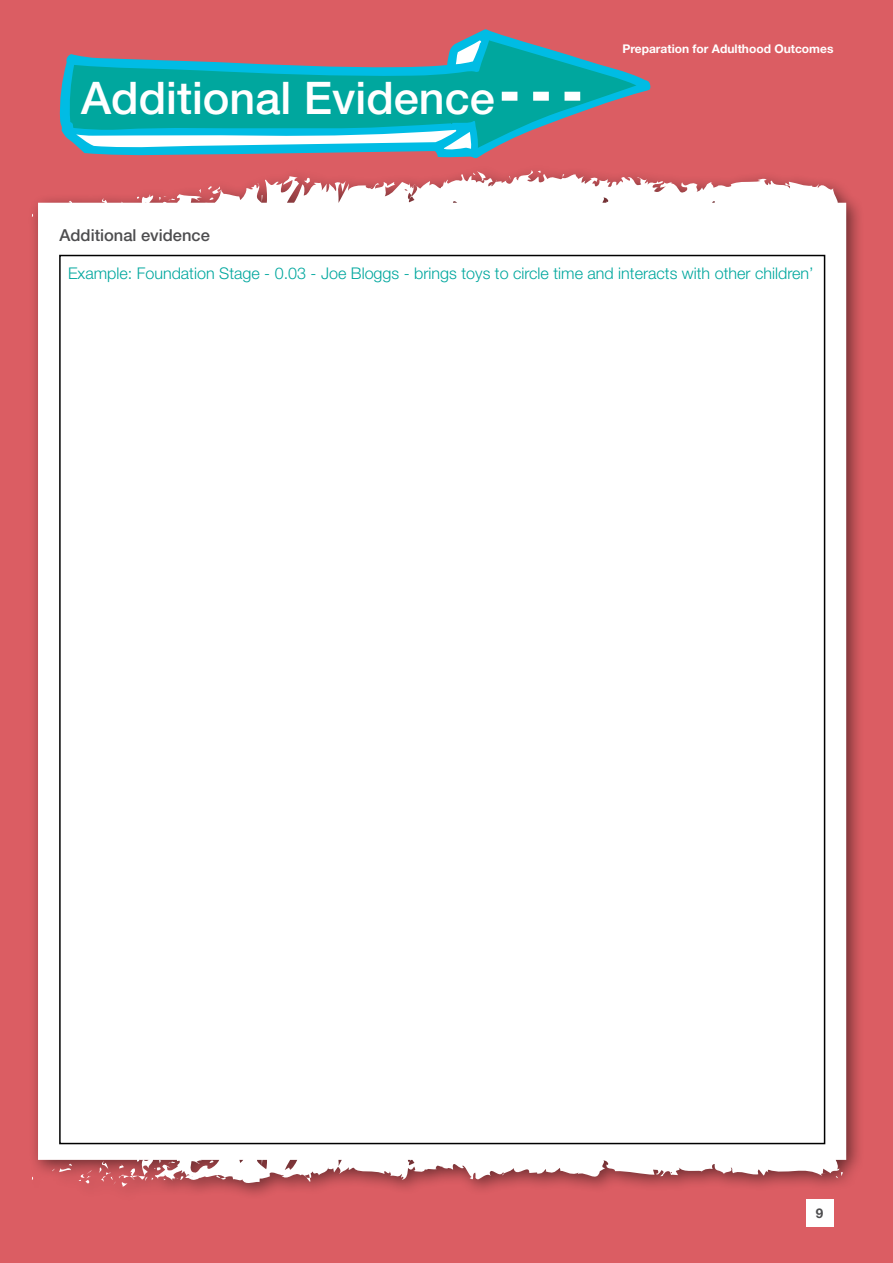
<style>
.page{position:relative;width:893px;height:1263px;background:#db5d63}
.page>*{position:absolute;margin:0;border:0;box-sizing:border-box;transform-origin:0 0}
.t1{font:500 45px "Helvetica Neue LT Std";color:#fff}
.t2{font:500 16.5px "Helvetica Neue LT Std";color:#4d4d4f}
.t3{font:300 16.2px "Helvetica Neue LT Std";color:#00a79e}
.t4{font:700 13.5px "Helvetica Neue LT Std";color:#4d4d4f}
.t5{font:700 12px "Helvetica Neue LT Std";color:#fff}
</style>
<div class="page">
<div style="left:24px;top:162px;width:841px;height:1041px;background:#000;opacity:.5"></div>
<div style="left:32px;top:170px;width:814px;height:1017px;background:#fff"></div>
<svg style="left:59px;top:29px;width:592px;height:130px"></svg>
<svg style="left:69px;top:40px;width:567px;height:108px;fill:#00a79e"></svg>
<svg style="left:456px;top:40px;width:26px;height:24px"></svg>
<svg style="left:76px;top:130px;width:395px;height:20px;background:#7bdcf0"></svg>
<svg style="left:502px;top:92px;width:78px;height:9px"></svg>
<div style="left:806px;top:1199px;width:27px;height:27px;background:#fff"></div>
<p class="t1" style="left:81px;top:71px;width:415px">Additional Evidence</p>
<p class="t5" style="left:622px;top:42px;width:213px">Preparation for Adulthood Outcomes</p>
<p class="t2" style="left:60px;top:226px;width:152px">Additional evidence</p>
<p class="t3" style="left:68px;top:264px;width:747px">Example: Foundation Stage - 0.03 - Joe Bloggs - brings toys to circle time and interacts with other children’</p>
<p class="t4" style="left:816px;top:1204px;width:9px">9</p>
</div>
